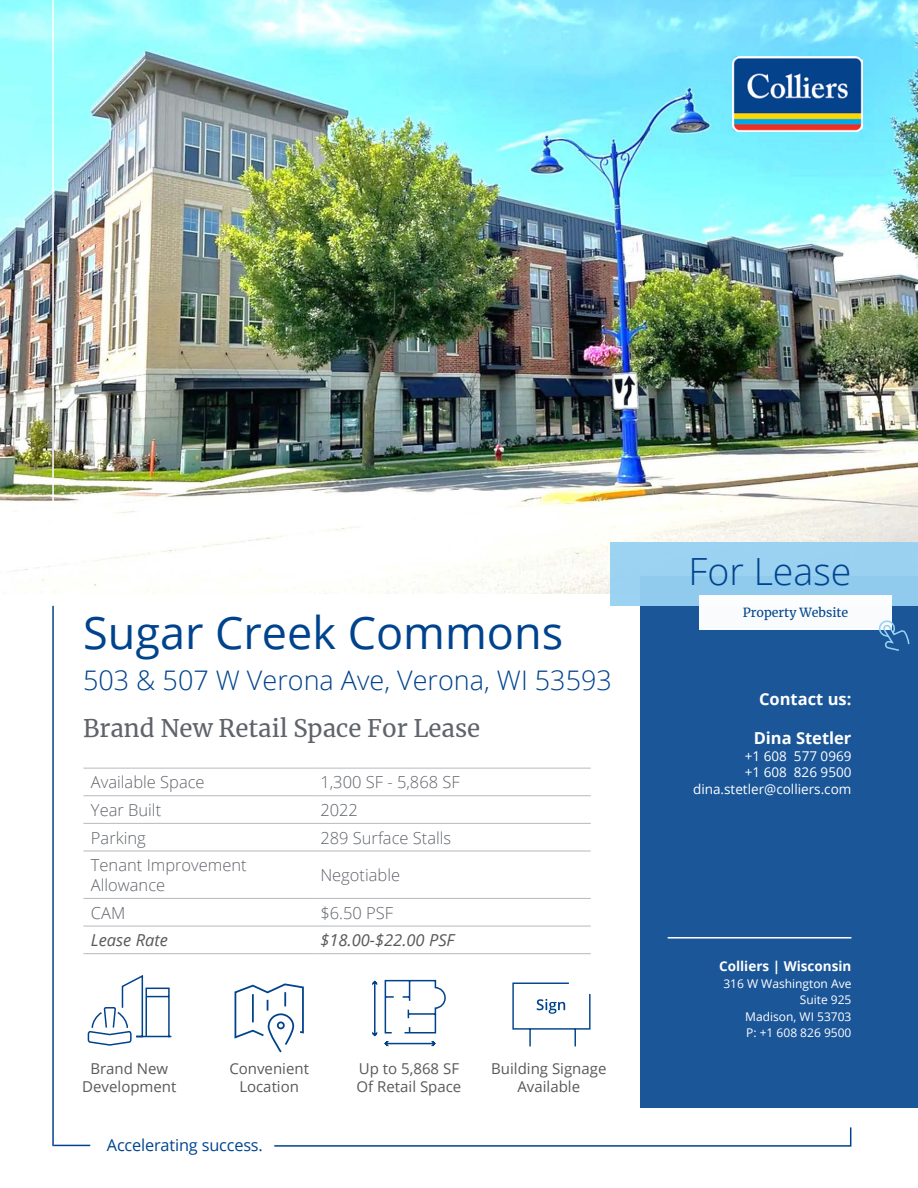
<style>
.page{position:relative;width:918px;height:1188px;background:#fff}
.page>*{position:absolute;margin:0;border:0;box-sizing:border-box;transform-origin:0 0}
.t1{font:45px "Open Sans";color:#00438d}
.t2{font:300 37.5px "Open Sans";color:#00438d}
.t3{font:300 27px "Open Sans";color:#00438d}
.t4{font:24px "Merriweather";color:#5f636a}
.Table_1_Label{font:300 16.5px "Open Sans";color:#5f636a}
.Table_1_Value{font:300 16.5px "Open Sans";color:#5f636a}
.t5{font:700 16.5px "Open Sans";color:#fff}
.Table_1_Value-2{font:italic 16.5px "Open Sans";color:#58595b}
.Table_1_Label-2{font:italic 16.5px "Open Sans";color:#58595b}
.t6{font:16.35px "Open Sans";letter-spacing:-.01em;color:#00438d}
.t7{font:15px/18px "Open Sans";color:#58595b;text-align:center}
.t8{font:13.5px "Open Sans";color:#fff}
.t9{font:700 13.5px "Open Sans";color:#fff}
.t10{font:12.45px "Merriweather";color:#00438d}
.t11{font:12px "Open Sans";color:#fff}
</style>
<div class="page">
<img style="left:0;top:0;width:918px;height:594px">
<div style="left:641px;top:576px;width:277px;height:532px;background:#1a5698"></div>
<img style="left:732px;top:57px;width:131px;height:74px">
<div style="left:610px;top:542px;width:308px;height:64px;background:#97d1f2"></div>
<hr style="left:668px;top:937px;width:183px;height:2px;background:#fff">
<hr style="left:54px;top:1145px;width:36px;height:1px;background:#00438d">
<svg style="left:274px;top:1127px;width:578px;height:20px"></svg>
<hr style="left:52px;top:0;width:2px;height:574px;background:#fff">
<hr style="left:52px;top:606px;width:2px;height:540px;background:#00438d">
<hr style="left:83px;top:768px;width:230px;height:1px;background:#b7b9bc">
<hr style="left:313px;top:768px;width:278px;height:1px;background:#b7b9bc">
<hr style="left:83px;top:795px;width:230px;height:1px;background:#b7b9bc">
<hr style="left:313px;top:795px;width:278px;height:1px;background:#b7b9bc">
<hr style="left:83px;top:823px;width:230px;height:1px;background:#b7b9bc">
<hr style="left:313px;top:823px;width:278px;height:1px;background:#b7b9bc">
<hr style="left:83px;top:851px;width:230px;height:1px;background:#b7b9bc">
<hr style="left:313px;top:851px;width:278px;height:1px;background:#b7b9bc">
<hr style="left:83px;top:898px;width:230px;height:1px;background:#b7b9bc">
<hr style="left:313px;top:898px;width:278px;height:1px;background:#b7b9bc">
<hr style="left:83px;top:926px;width:230px;height:1px;background:#b7b9bc">
<hr style="left:313px;top:926px;width:278px;height:1px;background:#b7b9bc">
<hr style="left:83px;top:953px;width:230px;height:1px;background:#b7b9bc">
<hr style="left:313px;top:953px;width:278px;height:1px;background:#b7b9bc">
<svg style="left:87px;top:975px;width:85px;height:71px"></svg>
<svg style="left:234px;top:983px;width:70px;height:70px"></svg>
<svg style="left:372px;top:979px;width:74px;height:68px"></svg>
<svg style="left:512px;top:982px;width:79px;height:65px"></svg>
<div style="left:699px;top:596px;width:193px;height:34px;background:#fff"></div>
<svg style="left:878px;top:620px;width:32px;height:31px"></svg>
<p class="t1" style="left:83px;top:602px;width:482px">Sugar Creek Commons</p>
<p class="t3" style="left:83px;top:661px;width:530px">503 &amp; 507 W Verona Ave, Verona, WI 53593</p>
<p class="t4" style="left:83px;top:712px;width:399px">Brand New Retail Space For Lease</p>
<p class="Table_1_Label" style="left:91px;top:771px;width:115px">Available Space</p>
<p class="Table_1_Value" style="left:320px;top:771px;width:141px">1,300 SF - 5,868 SF</p>
<p class="Table_1_Label" style="left:91px;top:799px;width:72px">Year Built</p>
<p class="Table_1_Value" style="left:320px;top:799px;width:39px">2022</p>
<p class="Table_1_Label" style="left:91px;top:826px;width:56px">Parking</p>
<p class="Table_1_Value" style="left:320px;top:826px;width:132px">289 Surface Stalls</p>
<p class="Table_1_Label" style="left:91px;top:854px;width:157px">Tenant Improvement</p>
<p class="Table_1_Label" style="left:91px;top:874px;width:76px">Allowance</p>
<p class="Table_1_Value" style="left:320px;top:864px;width:81px">Negotiable</p>
<p class="Table_1_Label" style="left:91px;top:901px;width:36px">CAM</p>
<p class="Table_1_Value" style="left:320px;top:901px;width:74px">$6.50 PSF</p>
<p class="Table_1_Label-2" style="left:91px;top:929px;width:78px">Lease Rate</p>
<p class="Table_1_Value-2" style="left:320px;top:929px;width:136px">$18.00-$22.00 PSF</p>
<p class="t7" style="left:90px;top:1059px;width:79px">Brand New</p>
<p class="t7" style="left:82px;top:1077px;width:96px">Development</p>
<p class="t7" style="left:229px;top:1059px;width:81px">Convenient</p>
<p class="t7" style="left:239px;top:1077px;width:61px">Location</p>
<p class="t6" style="left:107px;top:1134px;width:158px">Accelerating success.</p>
<p class="t7" style="left:359px;top:1059px;width:102px">Up to 5,868 SF</p>
<p class="t7" style="left:357px;top:1077px;width:106px">Of Retail Space</p>
<p class="t7" style="left:491px;top:1059px;width:117px">Building Signage<br>Available</p>
<p class="t2" style="left:689px;top:546px;width:164px">For Lease</p>
<p class="t10" style="left:743px;top:604px;width:107px">Property Website</p>
<p class="t5" style="left:759px;top:687px;width:94px">Contact us:</p>
<p class="t5" style="left:754px;top:727px;width:99px">Dina Stetler</p>
<p class="t8" style="left:745px;top:747px;width:108px">+1 608 577 0969</p>
<p class="t8" style="left:745px;top:763px;width:108px">+1 608 826 9500</p>
<p class="t8" style="left:693px;top:780px;width:160px">dina.stetler@colliers.com</p>
<p class="t9" style="left:719px;top:957px;width:134px">Colliers | Wisconsin</p>
<p class="t11" style="left:723px;top:975px;width:130px">316 W Washington Ave</p>
<p class="t11" style="left:800px;top:991px;width:53px">Suite 925</p>
<p class="t11" style="left:745px;top:1008px;width:108px">Madison, WI 53703</p>
<p class="t11" style="left:746px;top:1024px;width:107px">P: +1 608 826 9500</p>
</div>
